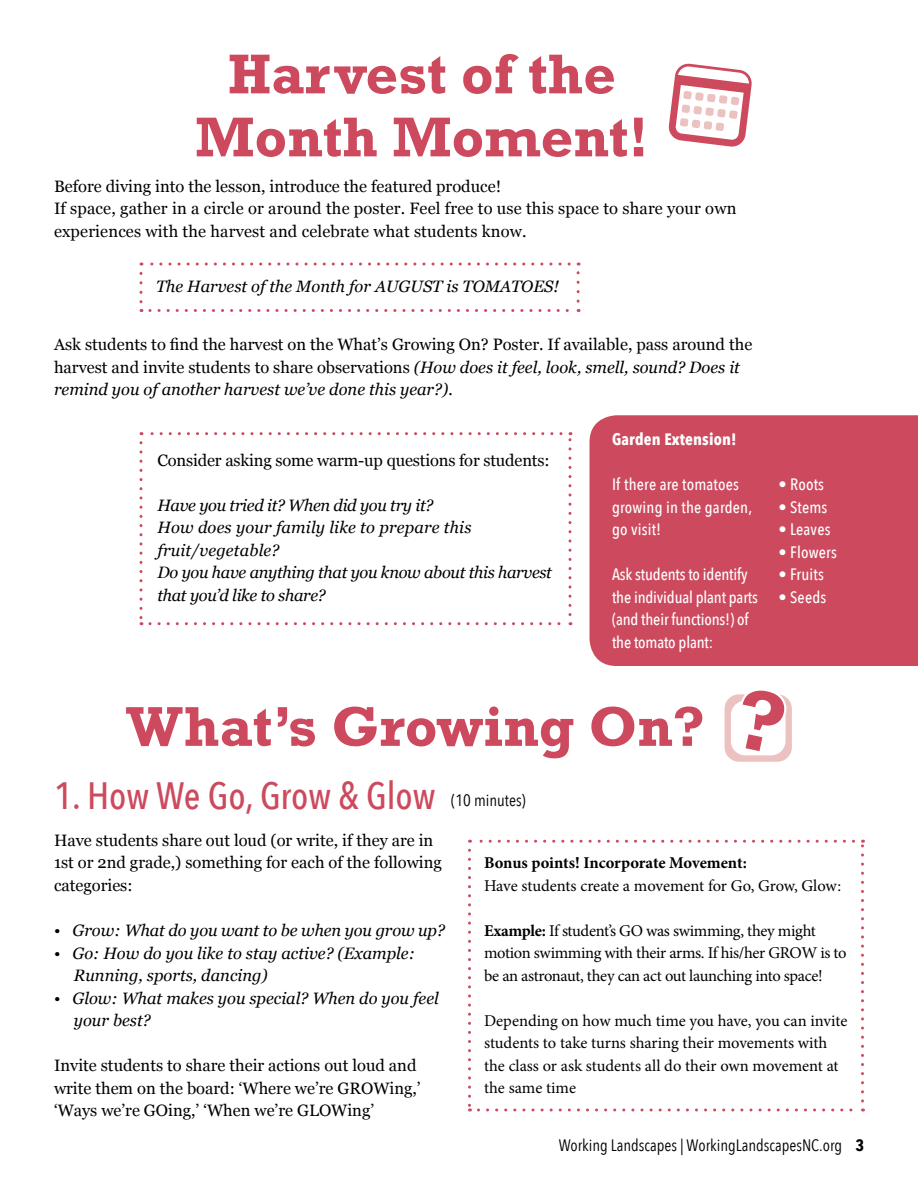
<style>
.page{position:relative;width:918px;height:1188px;background:#fff}
.page>*{position:absolute;margin:0;border:0;box-sizing:border-box;transform-origin:0 0}
.t1{font:700 57px/63px "Rockwell";color:#cd4a5e;text-align:center}
.t2{font:500 38.1px "Avenir Next Condensed";color:#cd4a5e}
.t3{font:16.5px/22.5px "Georgia";color:#000}
.t4{font:16.5px/22.5px "Minion Pro";letter-spacing:-.01em;color:#000}
.t5{font:italic 16.5px/22.5px "Georgia";color:#000}
.t6{font:italic 16.5px/22.5px "Georgia";letter-spacing:-.02em;color:#000}
.t7{font:500 16.5px/22.5px "Avenir Next Condensed";letter-spacing:-.01em;color:#fff}
.t8{font:16.5px "Avenir Next Condensed";color:#000}
.t9{font:500 16.5px/22.5px "Avenir Next Condensed";letter-spacing:.01em;color:#fff}
.t10{font:700 16.5px "Minion Pro";letter-spacing:-.005em;color:#000}
.t11{font:700 16.5px "Avenir Next Condensed";letter-spacing:.01em;color:#fff}
.s1{font-style:italic}
.s2{font-style:normal}
.s3{font-weight:700}
</style>
<div class="page">
<svg style="left:140px;top:273px;width:2px;height:39px"></svg>
<svg style="left:150px;top:309px;width:429px;height:3px"></svg>
<svg style="left:577px;top:263px;width:3px;height:38px"></svg>
<svg style="left:141px;top:263px;width:428px;height:3px"></svg>
<svg style="left:140px;top:443px;width:2px;height:182px"></svg>
<svg style="left:150px;top:622px;width:421px;height:3px"></svg>
<svg style="left:568px;top:432px;width:4px;height:183px"></svg>
<svg style="left:141px;top:432px;width:420px;height:3px"></svg>
<svg style="left:468px;top:850px;width:3px;height:262px"></svg>
<svg style="left:478px;top:1108px;width:385px;height:4px"></svg>
<svg style="left:861px;top:840px;width:3px;height:261px"></svg>
<svg style="left:470px;top:840px;width:384px;height:3px"></svg>
<div style="left:590px;top:415px;width:328px;height:251px;background:#cd4a5e"></div>
<svg style="left:725px;top:691px;width:67px;height:71px"></svg>
<svg style="left:668px;top:63px;width:84px;height:84px"></svg>
<h1 class="t1" style="left:195px;top:43px;width:455px">Harvest of the<br>Month Moment!</h1>
<p class="t3" style="left:54px;top:174px;width:684px">Before diving into the lesson, introduce the featured produce!<br>If space, gather in a circle or around the poster. Feel free to use this space to share your own experiences with the harvest and celebrate what students know.</p>
<p class="t5" style="left:156px;top:275px;width:404px">The Harvest of the Month for AUGUST is TOMATOES!</p>
<p class="t3" style="left:54px;top:333px;width:700px">Ask students to find the harvest on the What’s Growing On? Poster. If available, pass around the harvest and invite students to share observations <span class="s1">(How does it feel, look, smell, sound? Does it remind you of another harvest we’ve done this year?).</span></p>
<p class="t3" style="left:158px;top:448px;width:394px">Consider asking some warm-up questions for students:</p>
<p class="t6" style="left:158px;top:493px;width:396px">Have you tried it? When did you try it?<br>How does your family like to prepare this fruit/vegetable?<br>Do you have anything that you know about this harvest that you’d like to share?</p>
<p class="t11" style="left:612px;top:429px;width:126px">Garden Extension!</p>
<p class="t9" style="left:612px;top:473px;width:142px">If there are tomatoes growing in the garden, go visit!</p>
<p class="t7" style="left:612px;top:563px;width:147px">Ask students to identify the individual plant parts (and their functions!) of the tomato plant:</p>
<h1 class="t1" style="left:126px;top:695px;width:580px">What’s Growing On?</h1>
<h2 class="t2" style="left:54px;top:773px;width:383px">1. How We Go, Grow &amp; Glow</h2>
<p class="t8" style="left:451px;top:786px;width:76px">(10 minutes)</p>
<p class="t7" style="left:778px;top:473px;width:47px">• Roots</p>
<p class="t7" style="left:778px;top:496px;width:50px">• Stems</p>
<p class="t7" style="left:778px;top:518px;width:54px">• Leaves</p>
<p class="t9" style="left:778px;top:541px;width:60px">• Flowers</p>
<p class="t7" style="left:778px;top:563px;width:47px">• Fruits</p>
<p class="t7" style="left:778px;top:586px;width:49px">• Seeds</p>
<p class="t3" style="left:54px;top:828px;width:389px">Have students share out loud (or write, if they are in<br>1st or 2nd grade,) something for each of the following categories:</p>
<p class="t5" style="left:54px;top:918px;width:392px"><span class="s2">•</span> Grow: What do you want to be when you grow up?</p>
<p class="t5" style="left:74px;top:941px;width:343px;text-indent:-20px"><span class="s2">•</span> Go: How do you like to stay active? (Example:<br>Running, sports, dancing)</p>
<p class="t5" style="left:74px;top:986px;width:366px;text-indent:-20px"><span class="s2">•</span> Glow: What makes you special? When do you feel your best?</p>
<p class="t3" style="left:54px;top:1053px;width:368px">Invite students to share their actions out loud and write them on the board: ‘Where we’re GROWing,’ ‘Ways we’re GOing,’ ‘When we’re GLOWing’</p>
<p class="t10" style="left:484px;top:851px;width:264px">Bonus points! Incorporate Movement:</p>
<p class="t4" style="left:484px;top:874px;width:359px">Have students create a movement for Go, Grow, Glow:</p>
<p class="t4" style="left:484px;top:919px;width:364px"><span class="s3">Example:</span> If student’s GO was swimming, they might motion swimming with their arms. If his/her GROW is to be an astronaut, they can act out launching into space!</p>
<p class="t4" style="left:484px;top:1009px;width:365px">Depending on how much time you have, you can invite students to take turns sharing their movements with the class or ask students all do their own movement at the same time</p>
<p class="t8" style="left:559px;top:1131px;width:307px">Working Landscapes | WorkingLandscapesNC.org <span class="s3">3</span></p>
</div>
